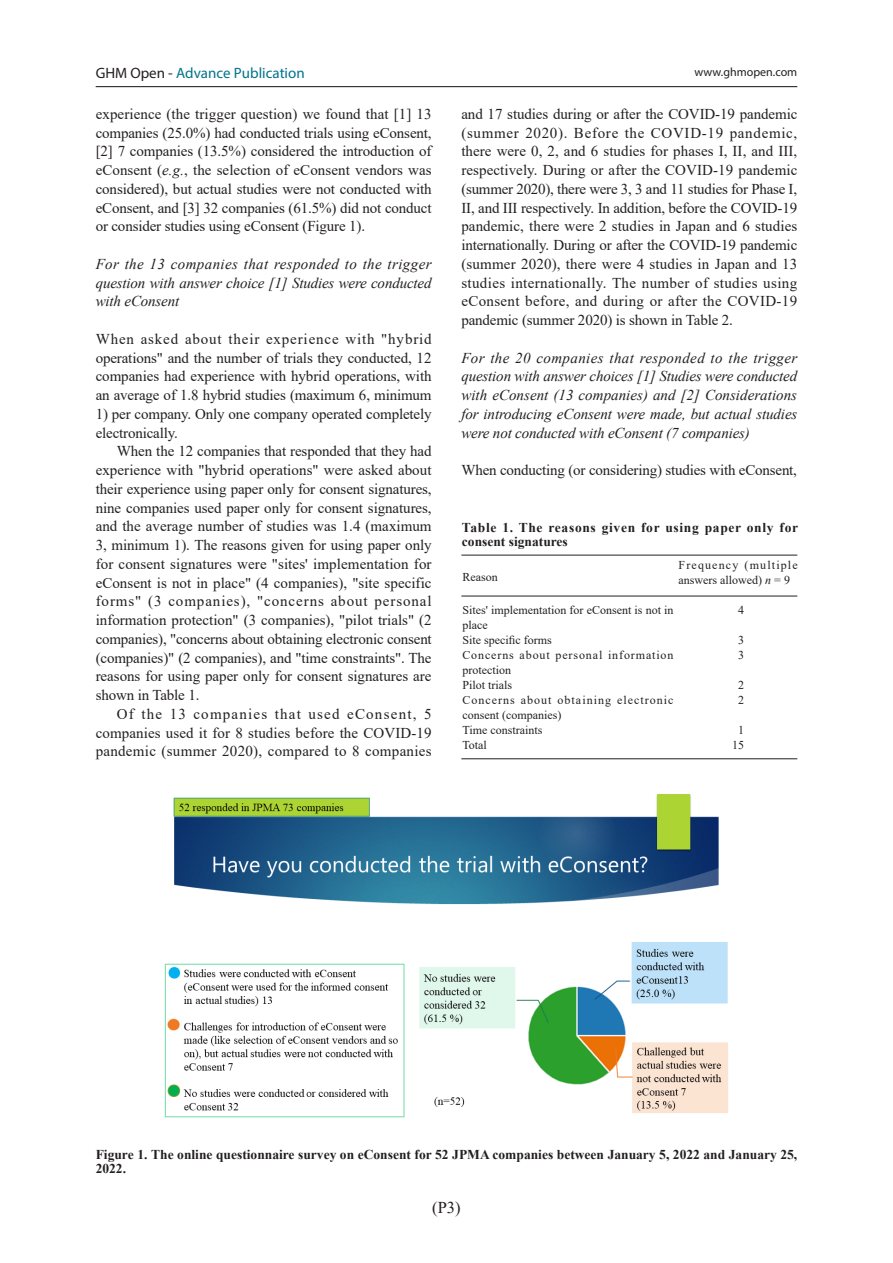
<style>
.page{position:relative;width:893px;height:1263px;background:#fff}
.page>*{position:absolute;margin:0;border:0;box-sizing:border-box;transform-origin:0 0}
.t1{font:16.5px "Times New Roman";color:#231f20}
.t2{font:15px/18.8px "Times New Roman";letter-spacing:-.01em;color:#231f20;text-align:justify}
.t3{font:italic 15px/18.8px "Times New Roman";letter-spacing:-.01em;color:#231f20;text-align:justify}
.t4{font:15px "Myriad Pro";color:#00738c}
.t5{font:700 13.5px/13.5px "Times New Roman";color:#231f20}
.t6{font:700 13.5px/13.5px "Times New Roman";letter-spacing:.05em;color:#231f20}
.t7{font:12px/15px "Times New Roman";color:#231f20}
.t8{font:12px/15px "Times New Roman";letter-spacing:.085em;color:#231f20}
.t9{font:12px/15px "Times New Roman";letter-spacing:.075em;color:#231f20}
.t10{font:12px/15px "Times New Roman";letter-spacing:.095em;color:#231f20}
.t11{font:12px "Myriad Pro";color:#231f20}
.s1{color:#231f20}
.s2{font-style:italic}
</style>
<div class="page">
<hr style="left:96px;top:86px;width:701px;height:1px;background:#231f20">
<img style="left:164px;top:795px;width:564px;height:323px">
<hr style="left:461px;top:596px;width:336px;height:1px;background:#231f20">
<hr style="left:461px;top:555px;width:336px;height:1px;background:#231f20">
<hr style="left:461px;top:758px;width:336px;height:1px;background:#231f20">
<p class="t4" style="left:96px;top:64px;width:211px"><span class="s1">GHM Open -</span> Advance Publication</p>
<p class="t2" style="left:96px;top:104px;width:338px">experience (the trigger question) we found that [1] 13 companies (25.0%) had conducted trials using eConsent, [2] 7 companies (13.5%) considered the introduction of eConsent (<span class="s2">e.g.</span>, the selection of eConsent vendors was considered), but actual studies were not conducted with eConsent, and [3] 32 companies (61.5%) did not conduct or consider studies using eConsent (Figure 1).</p>
<p class="t3" style="left:96px;top:254px;width:337px">For the 13 companies that responded to the trigger question with answer choice [1] Studies were conducted with eConsent</p>
<p class="t2" style="left:96px;top:329px;width:338px">When asked about their experience with "hybrid operations" and the number of trials they conducted, 12 companies had experience with hybrid operations, with an average of 1.8 hybrid studies (maximum 6, minimum</p>
<p class="t2" style="left:96px;top:404px;width:337px">1) per company. Only one company operated completely electronically.</p>
<p class="t2" style="left:96px;top:441px;width:338px;text-indent:21px">When the 12 companies that responded that they had experience with "hybrid operations" were asked about their experience using paper only for consent signatures, nine companies used paper only for consent signatures, and the average number of studies was 1.4 (maximum 3, minimum 1). The reasons given for using paper only for consent signatures were "sites' implementation for eConsent is not in place" (4 companies), "site specific forms" (3 companies), "concerns about personal information protection" (3 companies), "pilot trials" (2 companies), "concerns about obtaining electronic consent (companies)" (2 companies), and "time constraints". The reasons for using paper only for consent signatures are shown in Table 1.</p>
<p class="t2" style="left:96px;top:704px;width:337px;text-indent:21px">Of the 13 companies that used eConsent, 5 companies used it for 8 studies before the COVID-19 pandemic (summer 2020), compared to 8 companies</p>
<p class="t11" style="left:695px;top:65px;width:104px">www.ghmopen.com</p>
<p class="t2" style="left:461px;top:104px;width:338px">and 17 studies during or after the COVID-19 pandemic (summer 2020). Before the COVID-19 pandemic, there were 0, 2, and 6 studies for phases I, II, and III, respectively. During or after the COVID-19 pandemic (summer 2020), there were 3, 3 and 11 studies for Phase I, II, and III respectively. In addition, before the COVID-19 pandemic, there were 2 studies in Japan and 6 studies internationally. During or after the COVID-19 pandemic (summer 2020), there were 4 studies in Japan and 13 studies internationally. The number of studies using eConsent before, and during or after the COVID-19 pandemic (summer 2020) is shown in Table 2.</p>
<p class="t3" style="left:461px;top:348px;width:338px">For the 20 companies that responded to the trigger question with answer choices [1] Studies were conducted with eConsent (13 companies) and [2] Considerations for introducing eConsent were made, but actual studies were not conducted with eConsent (7 companies)</p>
<p class="t2" style="left:461px;top:460px;width:337px">When conducting (or considering) studies with eConsent,</p>
<p class="t6" style="left:462px;top:520px;width:338px">Table 1. The reasons given for using paper only for consent signatures</p>
<p class="t7" style="left:462px;top:569px;width:37px">Reason</p>
<p class="t7" style="left:462px;top:602px;width:213px">Sites' implementation for eConsent is not in place</p>
<p class="t7" style="left:462px;top:632px;width:91px">Site specific forms</p>
<p class="t9" style="left:462px;top:647px;width:213px">Concerns about personal information protection</p>
<p class="t7" style="left:462px;top:677px;width:51px">Pilot trials</p>
<p class="t8" style="left:462px;top:692px;width:213px">Concerns about obtaining electronic consent (companies)</p>
<p class="t7" style="left:462px;top:722px;width:81px">Time constraints</p>
<p class="t7" style="left:462px;top:737px;width:26px">Total</p>
<p class="t10" style="left:679px;top:557px;width:121px">Frequency (multiple answers allowed) <span class="s2">n</span> = 9</p>
<p class="t7" style="left:738px;top:602px;width:7px">4</p>
<p class="t7" style="left:738px;top:632px;width:7px">3</p>
<p class="t7" style="left:738px;top:647px;width:7px">3</p>
<p class="t7" style="left:738px;top:677px;width:7px">2</p>
<p class="t7" style="left:738px;top:692px;width:7px">2</p>
<p class="t7" style="left:738px;top:722px;width:7px">1</p>
<p class="t7" style="left:732px;top:737px;width:13px">15</p>
<p class="t5" style="left:96px;top:1148px;width:703px">Figure 1. The online questionnaire survey on eConsent for 52 JPMA companies between January 5, 2022 and January 25,<br>2022.</p>
<p class="t1" style="left:432px;top:1196px;width:30px">(P3)</p>
</div>
